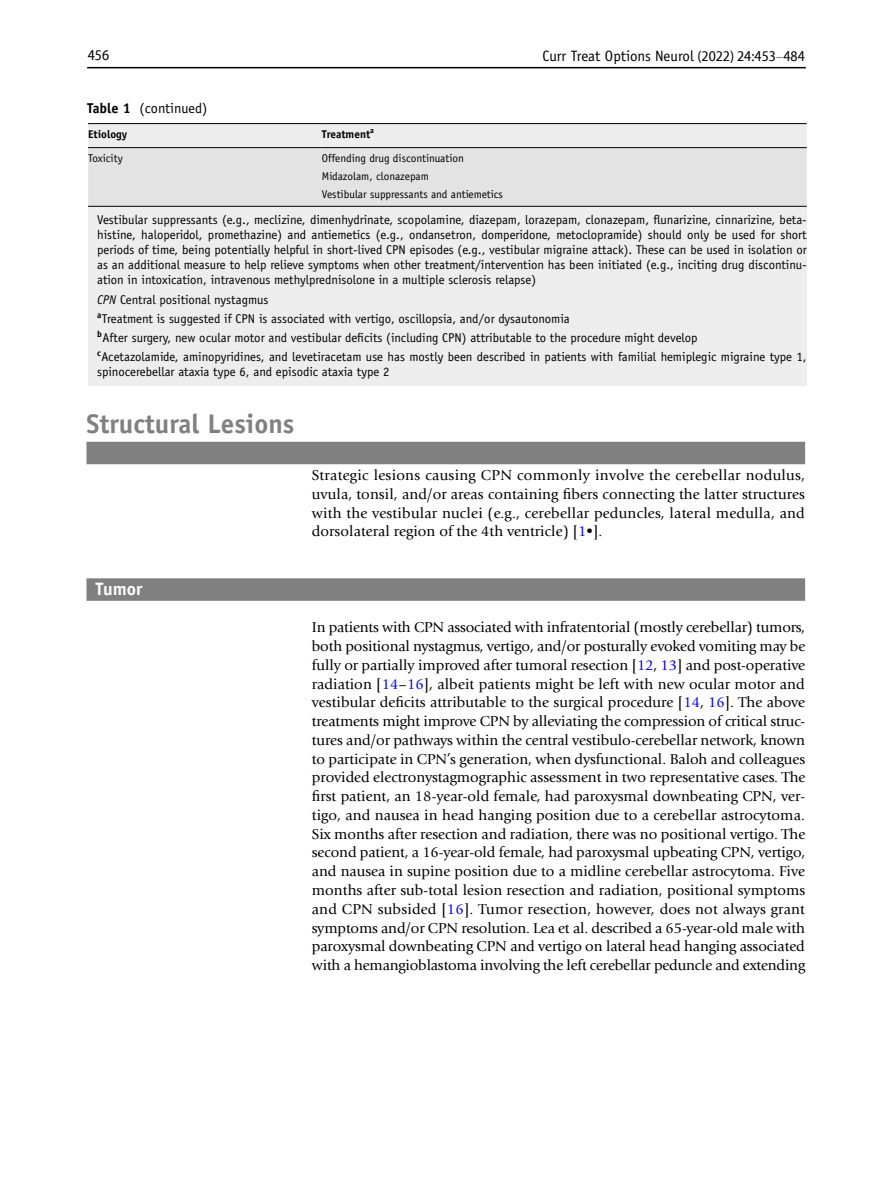
<style>
.page{position:relative;width:893px;height:1187px;background:#fff}
.page>*{position:absolute;margin:0;border:0;box-sizing:border-box;transform-origin:0 0}
.t1{font:700 27px "Officina Sans";color:#808080}
.t2{font:700 18px "Officina Sans";color:#fff}
.t3{font:15px/18.8px "Giovanni";letter-spacing:-.01em;color:#000;text-align:justify}
.t4{font:15px "Officina Sans Book 2";color:#000}
.t5{font:semi-condensed 15px "Myriad Pro Unic";color:#000}
.t6{font:14.25px "Officina Sans";color:#000}
.t7{font:12.75px/15px "Officina Sans";color:#000;text-align:justify}
.t8{font:11.25px/17.5px "Officina Sans";color:#000}
.t9{font:700 11.25px "Officina Sans";color:#000}
.s1{font-weight:700}
.s2{font-family:"Myriad Pro Unic";font-stretch:semi-condensed}
.s3{font-family:"Adv TT5843 c 571";font-size:13.5px}
.s4{font-style:italic}
.s5{color:#00f}
.s6{font-size:12.75px}
</style>
<div class="page">
<div style="left:86px;top:441px;width:719px;height:23px;background:#808080"></div>
<div style="left:86px;top:578px;width:719px;height:22px;background:#808080"></div>
<div style="left:88px;top:207px;width:719px;height:86px;background:#ededed"></div>
<div style="left:88px;top:286px;width:719px;height:27px;background:#ededed"></div>
<div style="left:88px;top:306px;width:719px;height:26px;background:#ededed"></div>
<div style="left:88px;top:325px;width:719px;height:26px;background:#ededed"></div>
<div style="left:88px;top:344px;width:719px;height:41px;background:#ededed"></div>
<svg style="left:88px;top:124px;width:719px;height:82px;background:#e4e4e4"></svg>
<hr style="left:88px;top:123px;width:234px;height:1px;background:#000">
<hr style="left:322px;top:123px;width:485px;height:1px;background:#000">
<hr style="left:88px;top:147px;width:234px;height:1px;background:#000">
<hr style="left:322px;top:147px;width:485px;height:1px;background:#000">
<hr style="left:88px;top:206px;width:234px;height:1px;background:#000">
<hr style="left:322px;top:206px;width:485px;height:1px;background:#000">
<hr style="left:87px;top:67px;width:719px;height:1px;background:#000">
<p class="t5" style="left:88px;top:49px;width:23px">456</p>
<p class="t6" style="left:87px;top:100px;width:122px"><span class="s1">Table 1</span> (continued)</p>
<p class="t9" style="left:88px;top:127px;width:41px">Etiology</p>
<p class="t9" style="left:322px;top:127px;width:54px">Treatment<sup>a</sup></p>
<p class="t8" style="left:88px;top:150px;width:36px">Toxicity</p>
<p class="t8" style="left:322px;top:150px;width:183px">Offending drug discontinuation<br>Midazolam, clonazepam<br>Vestibular suppressants and antiemetics</p>
<p class="t4" style="left:542px;top:47px;width:264px">Curr Treat Options Neurol <span class="s2">(2022) 24:453</span><span class="s3">–</span><span class="s2">484</span></p>
<p class="t7" style="left:97px;top:212px;width:711px">Vestibular suppressants (e.g., meclizine, dimenhydrinate, scopolamine, diazepam, lorazepam, clonazepam, flunarizine, cinnarizine, beta‑ histine, haloperidol, promethazine) and antiemetics (e.g., ondansetron, domperidone, metoclopramide) should only be used for short periods of time, being potentially helpful in short-lived CPN episodes (e.g., vestibular migraine attack). These can be used in isolation or as an additional measure to help relieve symptoms when other treatment/intervention has been initiated (e.g., inciting drug discontinu‑ ation in intoxication, intravenous methylprednisolone in a multiple sclerosis relapse)</p>
<p class="t7" style="left:97px;top:290px;width:711px;line-height:19.2px;text-align:left"><span class="s4">CPN</span> Central positional nystagmus<br><sup>a</sup>Treatment is suggested if CPN is associated with vertigo, oscillopsia, and/or dysautonomia<br><sup>b</sup>After surgery, new ocular motor and vestibular deficits (including CPN) attributable to the procedure might develop<br><sup>c</sup>Acetazolamide, aminopyridines, and levetiracetam use has mostly been described in patients with familial hemiplegic migraine type 1,</p>
<p class="t7" style="left:97px;top:364px;width:294px">spinocerebellar ataxia type 6, and episodic ataxia type 2</p>
<h1 class="t1" style="left:86px;top:406px;width:209px">Structural Lesions</h1>
<p class="t2" style="left:95px;top:577px;width:49px">Tumor</p>
<p class="t3" style="left:312px;top:466px;width:495px">Strategic lesions causing CPN commonly involve the cerebellar nodulus, uvula, tonsil, and/or areas containing fibers connecting the latter structures with the vestibular nuclei (e.g., cerebellar peduncles, lateral medulla, and dorsolateral region of the 4th ventricle) [<span class="s5">1</span><span class="s6">•</span>].</p>
<p class="t3" style="left:312px;top:618px;width:495px">In patients with CPN associated with infratentorial (mostly cerebellar) tumors, both positional nystagmus, vertigo, and/or posturally evoked vomiting may be fully or partially improved after tumoral resection [<span class="s5">12</span>, <span class="s5">13</span>] and post-operative radiation [<span class="s5">14</span>–<span class="s5">16</span>], albeit patients might be left with new ocular motor and vestibular deficits attributable to the surgical procedure [<span class="s5">14</span>, <span class="s5">16</span>]. The above treatments might improve CPN by alleviating the compression of critical struc&shy;tures and/or pathways within the central vestibulo-cerebellar network, known to participate in CPN’s generation, when dysfunctional. Baloh and colleagues provided electronystagmographic assessment in two representative cases. The first patient, an 18-year-old female, had paroxysmal downbeating CPN, ver&shy;tigo, and nausea in head hanging position due to a cerebellar astrocytoma.<br>Six months after resection and radiation, there was no positional vertigo. The second patient, a 16-year-old female, had paroxysmal upbeating CPN, vertigo, and nausea in supine position due to a midline cerebellar astrocytoma. Five months after sub-total lesion resection and radiation, positional symptoms and CPN subsided [<span class="s5">16</span>]. Tumor resection, however, does not always grant symptoms and/or CPN resolution. Lea et al. described a 65-year-old male with paroxysmal downbeating CPN and vertigo on lateral head hanging associated with a hemangioblastoma involving the left cerebellar peduncle and extending</p>
</div>
